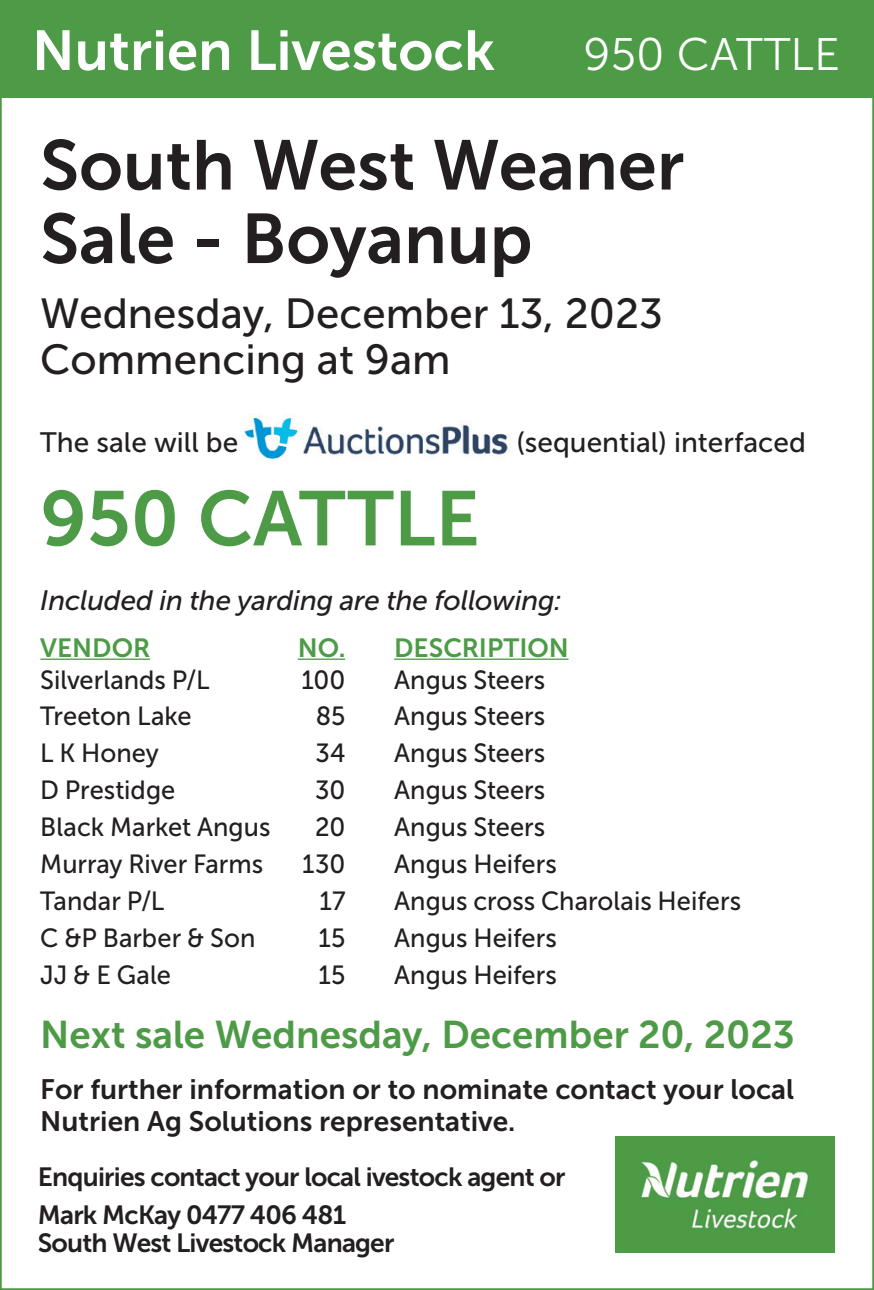
<style>
.page{position:relative;width:874px;height:1290px;background:#fff}
.page>*{position:absolute;margin:0;border:0;box-sizing:border-box;transform-origin:0 0}
.t1{font:77px "Museo Sans 700";color:#4d9b47}
.t2{font:70px/73.5px "Museo Sans 700";color:#231f20}
.t3{font:56px "Museo Sans 700";color:#fff}
.t4{font:45.5px "Museo Sans 300";color:#fff}
.t5{font:42px "Museo Sans 500";color:#231f20}
.t6{font:38.5px "Museo Sans 700";color:#4d9b47}
.t7{font:28px "Museo Sans 700";color:#231f20}
.t8{font:italic 28px "Museo Sans 500";letter-spacing:-.005em;color:#231f20}
.t9{font:28px "Museo Sans 500";color:#231f20}
.t10{font:26.25px "Museo Sans 500";color:#231f20}
.t11{font:26.25px/28px "Museo Sans 700";letter-spacing:-.03em;color:#231f20}
.t12{font:26.25px "Museo Sans 700";color:#4d9b47}
</style>
<div class="page">
<div style="left:1px;top:0;width:872px;height:98px;background:#4d9b46"></div>
<img style="left:615px;top:1136px;width:218px;height:116px">
<img style="left:244px;top:417px;width:266px;height:42px">
<hr style="left:40px;top:658px;width:110px;height:2px;background:#4d9b47">
<hr style="left:297px;top:658px;width:48px;height:2px;background:#4d9b47">
<hr style="left:394px;top:658px;width:174px;height:2px;background:#4d9b47">
<p class="t3" style="left:32px;top:19px;width:464px">Nutrien Livestock</p>
<p class="t4" style="left:583px;top:30px;width:258px">950 CATTLE</p>
<p class="t2" style="left:40px;top:129px;width:645px">South West Weaner<br>Sale - Boyanup</p>
<p class="t5" style="left:40px;top:291px;width:623px">Wednesday, December 13, 2023</p>
<p class="t5" style="left:40px;top:336px;width:411px">Commencing at 9am</p>
<p class="t9" style="left:40px;top:427px;width:199px">The sale will be</p>
<p class="t9" style="left:516px;top:427px;width:291px">(sequential) interfaced</p>
<p class="t1" style="left:40px;top:476px;width:440px">950 CATTLE</p>
<p class="t8" style="left:40px;top:585px;width:523px">Included in the yarding are the following:</p>
<p class="t12" style="left:40px;top:633px;width:112px">VENDOR</p>
<p class="t12" style="left:297px;top:633px;width:272px">NO. DESCRIPTION</p>
<p class="t10" style="left:40px;top:665px;width:171px">Silverlands P/L</p>
<p class="t10" style="left:301px;top:665px;width:46px">100</p>
<p class="t10" style="left:394px;top:665px;width:153px">Angus Steers</p>
<p class="t10" style="left:40px;top:702px;width:153px">Treeton Lake</p>
<p class="t10" style="left:315px;top:702px;width:31px">85</p>
<p class="t10" style="left:394px;top:702px;width:153px">Angus Steers</p>
<p class="t10" style="left:40px;top:739px;width:120px">L K Honey</p>
<p class="t10" style="left:315px;top:739px;width:32px">34</p>
<p class="t10" style="left:394px;top:739px;width:153px">Angus Steers</p>
<p class="t10" style="left:40px;top:776px;width:136px">D Prestidge</p>
<p class="t10" style="left:315px;top:776px;width:32px">30</p>
<p class="t10" style="left:394px;top:776px;width:153px">Angus Steers</p>
<p class="t10" style="left:40px;top:812px;width:231px">Black Market Angus</p>
<p class="t10" style="left:315px;top:812px;width:32px">20</p>
<p class="t10" style="left:394px;top:812px;width:153px">Angus Steers</p>
<p class="t10" style="left:40px;top:849px;width:224px">Murray River Farms</p>
<p class="t10" style="left:302px;top:849px;width:45px">130</p>
<p class="t10" style="left:394px;top:849px;width:164px">Angus Heifers</p>
<p class="t10" style="left:40px;top:886px;width:126px">Tandar P/L</p>
<p class="t10" style="left:319px;top:886px;width:27px">17</p>
<p class="t10" style="left:394px;top:886px;width:348px">Angus cross Charolais Heifers</p>
<p class="t10" style="left:40px;top:923px;width:217px">C &amp;P Barber &amp; Son</p>
<p class="t10" style="left:318px;top:923px;width:29px">15</p>
<p class="t10" style="left:394px;top:923px;width:164px">Angus Heifers</p>
<p class="t10" style="left:40px;top:960px;width:132px">JJ &amp; E Gale</p>
<p class="t10" style="left:318px;top:960px;width:29px">15</p>
<p class="t10" style="left:394px;top:960px;width:164px">Angus Heifers</p>
<p class="t6" style="left:40px;top:1013px;width:755px">Next sale Wednesday, December 20, 2023</p>
<p class="t7" style="left:40px;top:1074px;width:755px">For further information or to nominate contact your local</p>
<p class="t7" style="left:40px;top:1105px;width:476px">Nutrien Ag Solutions representative.</p>
<p class="t11" style="left:38px;top:1163px;width:528px">Enquiries contact your local ivestock agent or</p>
<p class="t11" style="left:38px;top:1201px;width:358px">Mark McKay 0477 406 481<br>South West Livestock Manager</p>
</div>
